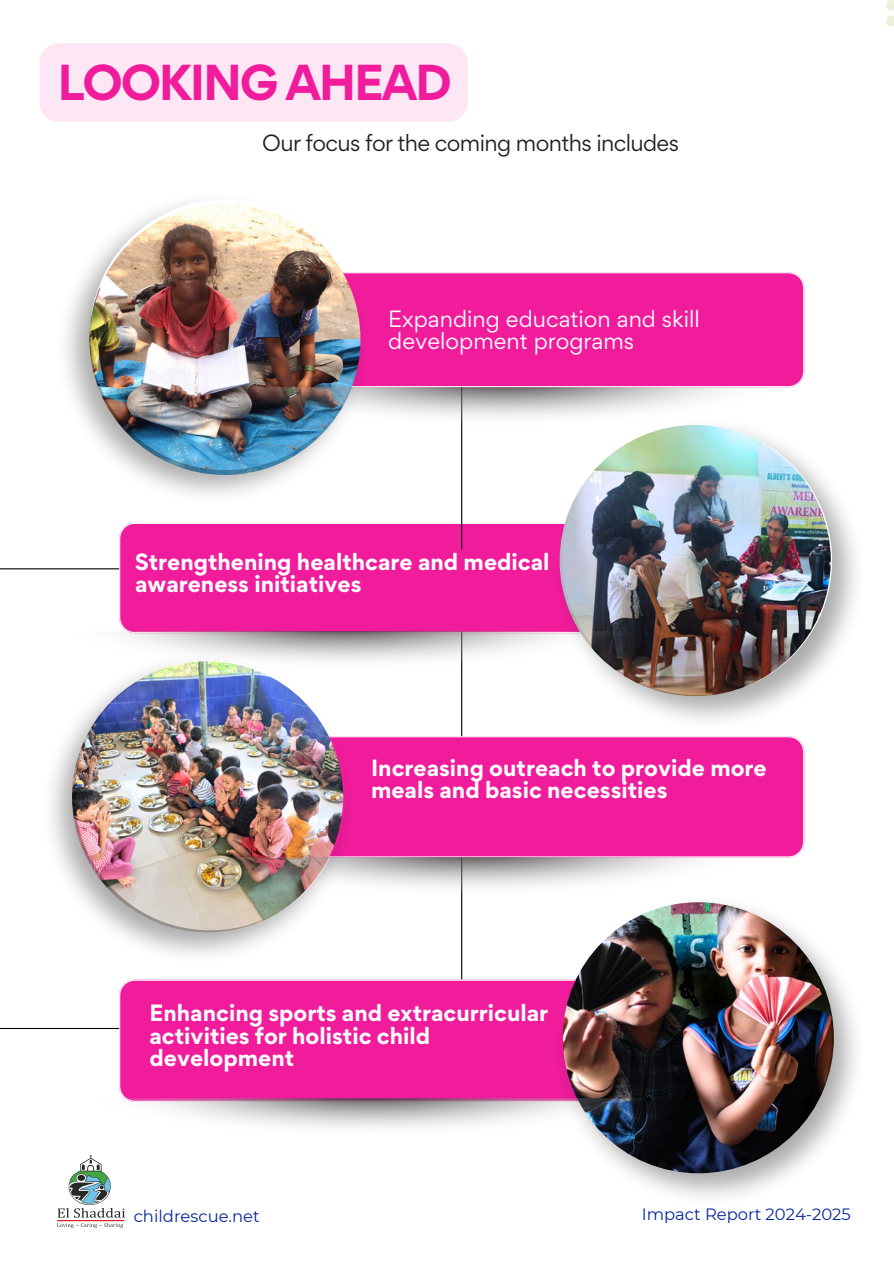
<style>
.page{position:relative;width:894px;height:1264px;background:#fff}
.page>*{position:absolute;margin:0;border:0;box-sizing:border-box;transform-origin:0 0}
.t1{font:700 45px "Gordita";letter-spacing:-.05em;color:#f01c9c}
.t2{font:700 21px/22.5px "Gordita";color:#fff}
.t3{font:21px/22.5px "Gordita";color:#fff}
.t4{font:21px "Gordita";letter-spacing:-.03em;color:#231f20}
.t5{font:16.35px "Montserrat";color:#05279b}
</style>
<div class="page">
<div style="left:371px;top:272px;width:433px;height:115px;background:#f01c9c"></div>
<hr style="left:461px;top:849px;width:1px;height:130px;background:#000">
<div style="left:356px;top:736px;width:448px;height:121px;background:#f01c9c"></div>
<div style="left:119px;top:523px;width:432px;height:108px;background:#f01c9c"></div>
<div style="left:119px;top:979px;width:432px;height:119px;background:#f01c9c"></div>
<svg style="left:886px;top:0;width:7px;height:26px"></svg>
<hr style="left:0;top:568px;width:119px;height:1px;background:#000">
<hr style="left:0;top:1027px;width:119px;height:2px;background:#000">
<hr style="left:461px;top:387px;width:1px;height:162px;background:#000">
<hr style="left:461px;top:631px;width:1px;height:105px;background:#000">
<img style="left:57px;top:1155px;width:67px;height:72px">
<img style="left:122px;top:631px;width:429px;height:39px">
<img style="left:356px;top:857px;width:392px;height:38px">
<img style="left:124px;top:1098px;width:427px;height:30px">
<img style="left:371px;top:387px;width:407px;height:38px">
<img style="left:66px;top:201px;width:305px;height:294px">
<div style="left:39px;top:43px;width:428px;height:79px;background:#fde7f4;border-radius:20px"></div>
<img style="left:551px;top:415px;width:305px;height:305px">
<img style="left:51px;top:650px;width:305px;height:305px">
<img style="left:551px;top:892px;width:305px;height:305px">
<p class="t1" style="left:57px;top:53px;width:396px">LOOKING AHEAD</p>
<h3 class="t4" style="left:262px;top:128px;width:418px">Our focus for the coming months includes</h3>
<p class="t3" style="left:388px;top:307px;width:313px">Expanding education and skill development programs</p>
<p class="t2" style="left:135px;top:550px;width:416px">Strengthening healthcare and medical awareness initiatives</p>
<p class="t2" style="left:371px;top:756px;width:397px">Increasing outreach to provide more meals and basic necessities</p>
<p class="t2" style="left:149px;top:1001px;width:400px">Enhancing sports and extracurricular activities for holistic child development</p>
<h2 class="t5" style="left:134px;top:1206px;width:127px">childrescue.net</h2>
<p class="t5" style="left:641px;top:1203px;width:210px">Impact Report 2024-2025</p>
</div>
